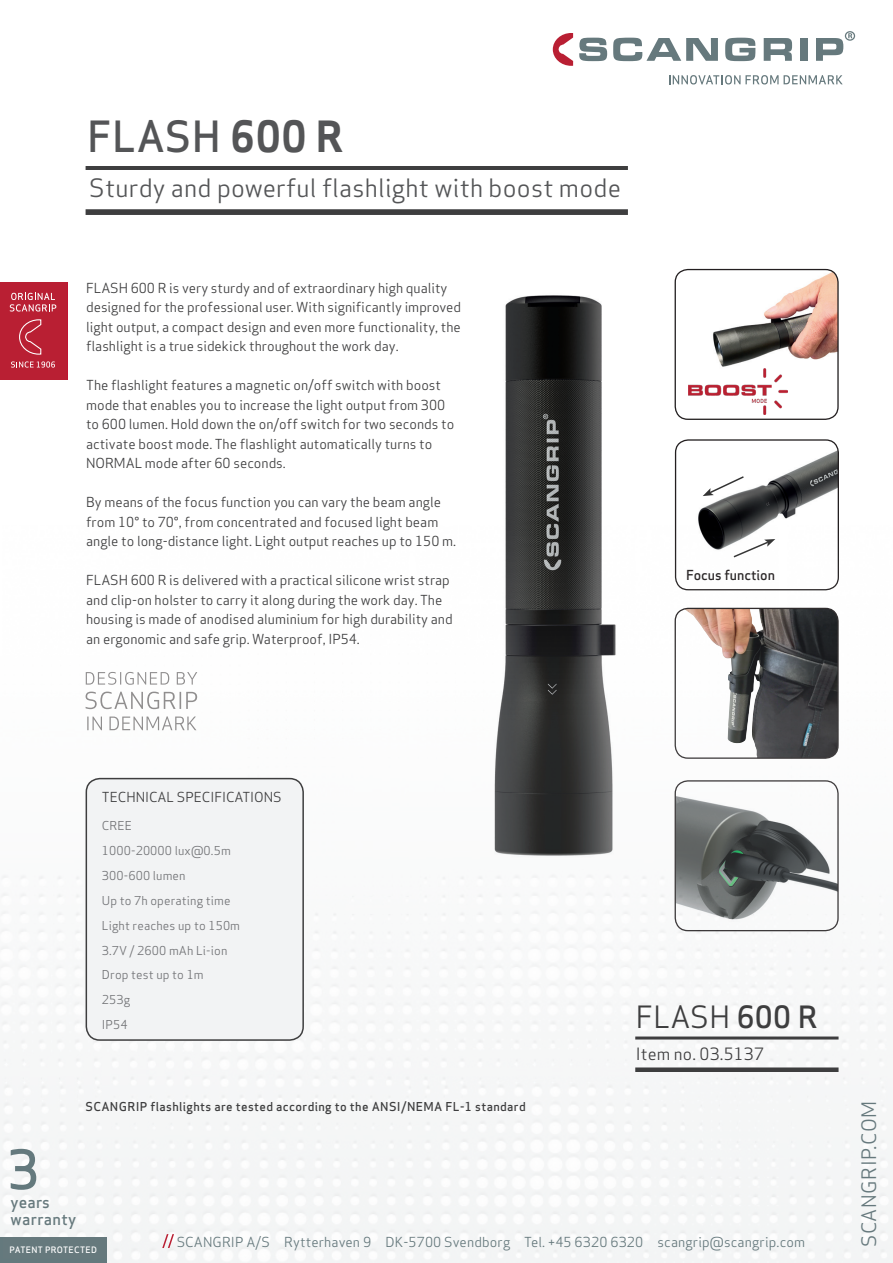
<style>
.page{position:relative;width:893px;height:1263px;background:#fff}
.page>*{position:absolute;margin:0;border:0;box-sizing:border-box;transform-origin:0 0}
.t1{font:500 52.8px "Apex Sans";color:#64797d}
.t2{font:500 42px "Apex Sans";letter-spacing:.01em;color:#545557}
.t3{font:30px "Apex Sans";letter-spacing:.01em;color:#3e3e3f}
.t4{font:24.75px "Apex Sans";letter-spacing:.01em;color:#545557}
.t5{font:19.5px "Apex Sans";letter-spacing:.03em;color:#66797d}
.t6{font:16.65px "Apex Sans";letter-spacing:.01em;color:#3e3e3f}
.t7{font:500 15.9px "Apex Sans";letter-spacing:.02em;color:#66797d}
.t8{font:13.5px/19.5px "Apex Sans";color:#3e3e3f}
.t9{font:13.5px "Apex Sans";letter-spacing:.01em;color:#66797d}
.t10{font:500 13.5px "Apex Sans";color:#231f20}
.vare_nr{font:12px "Apex Sans";letter-spacing:.01em;color:#727376}
.t11{font:500 12px "Apex Sans";letter-spacing:.03em;color:#3e3e3f}
.t12{font:500 8.7px "Apex Sans";letter-spacing:.04em;color:#fff}
.s1{font-weight:700}
.s2{font-weight:500}
</style>
<div class="page">
<div style="left:0;top:282px;width:67px;height:97px;background:#b91f33"></div>
<svg style="left:10px;top:293px;width:46px;height:19px"></svg>
<svg style="left:11px;top:361px;width:44px;height:7px"></svg>
<svg style="left:19px;top:319px;width:23px;height:36px"></svg>
<img style="left:505px;top:295px;width:97px;height:217px">
<img style="left:675px;top:270px;width:163px;height:149px">
<div style="left:675px;top:269px;width:164px;height:151px;border:1px solid #231f20;border-radius:13px"></div>
<img style="left:699px;top:440px;width:138px;height:72px">
<div style="left:675px;top:439px;width:164px;height:151px;border:1px solid #231f20;border-radius:13px"></div>
<img style="left:688px;top:369px;width:100px;height:46px">
<svg style="left:703px;top:475px;width:42px;height:21px"></svg>
<img style="left:0;top:512px;width:893px;height:751px">
<svg style="left:553px;top:33px;width:20px;height:33px"></svg>
<svg style="left:579px;top:38px;width:28px;height:23px"></svg>
<svg style="left:613px;top:38px;width:105px;height:23px"></svg>
<svg style="left:725px;top:38px;width:30px;height:23px"></svg>
<svg style="left:764px;top:38px;width:28px;height:23px"></svg>
<div style="left:800px;top:38px;width:7px;height:23px;background:#66797d"></div>
<svg style="left:816px;top:33px;width:36px;height:28px"></svg>
<div style="left:845px;top:31px;width:10px;height:10px;border:1px solid #66797d;border-radius:50%"></div>
<svg style="left:669px;top:75px;width:174px;height:10px"></svg>
<svg style="left:162px;top:1234px;width:12px;height:14px"></svg>
<div style="left:0;top:1237px;width:107px;height:26px;background:#66797d"></div>
<div style="left:86px;top:779px;width:217px;height:261px;background:#f2f3f4;border-radius:14px"></div>
<div style="left:86px;top:778px;width:218px;height:263px;border:2px solid #3e3e3f;border-radius:14px"></div>
<div style="left:635px;top:1067px;width:203px;height:5px;background:#3e3e3f"></div>
<hr style="left:635px;top:1036px;width:203px;height:3px;background:#3e3e3f">
<div style="left:86px;top:209px;width:542px;height:6px;background:#3e3e3f"></div>
<hr style="left:86px;top:166px;width:542px;height:4px;background:#3e3e3f">
<svg style="left:87px;top:716px;width:109px;height:14px"></svg>
<svg style="left:86px;top:692px;width:111px;height:17px"></svg>
<svg style="left:86px;top:672px;width:111px;height:13px"></svg>
<p class="t2" style="left:87px;top:100px;width:258px">FLASH <span class="s1">600 R</span></p>
<p class="t4" style="left:89px;top:168px;width:533px">Sturdy and powerful flashlight with boost mode</p>
<p class="t8" style="left:86px;top:277px;width:376px">FLASH 600 R is very sturdy and of extraordinary high quality designed for the professional user. With significantly improved light output, a compact design and even more functionality, the flashlight is a true sidekick throughout the work day.</p>
<p class="t8" style="left:86px;top:374px;width:370px">The flashlight features a magnetic on/off switch with boost mode that enables you to increase the light output from 300 to 600 lumen. Hold down the on/off switch for two seconds to activate boost mode. The flashlight automatically turns to</p>
<p class="t8" style="left:86px;top:452px;width:201px">NORMAL mode after 60 seconds.</p>
<p class="t8" style="left:86px;top:491px;width:371px">By means of the focus function you can vary the beam angle from 10° to 70°, from concentrated and focused light beam angle to long-distance light. Light output reaches up to 150 m.</p>
<p class="t8" style="left:86px;top:569px;width:368px">FLASH 600 R is delivered with a practical silicone wrist strap and clip-on holster to carry it along during the work day. The housing is made of anodised aluminium for high durability and an ergonomic and safe grip. Waterproof, IP54.</p>
<p class="t10" style="left:686px;top:563px;width:91px">Focus function</p>
<p class="t8" style="left:102px;top:786px;width:181px">TECHNICAL SPECIFICATIONS</p>
<p class="vare_nr" style="left:102px;top:816px;width:32px">CREE</p>
<p class="vare_nr" style="left:102px;top:841px;width:130px">1000-20000 lux@0.5m</p>
<p class="vare_nr" style="left:102px;top:865px;width:85px">300-600 lumen</p>
<p class="vare_nr" style="left:102px;top:890px;width:130px">Up to 7h operating time</p>
<p class="vare_nr" style="left:102px;top:915px;width:140px">Light reaches up to 150m</p>
<p class="vare_nr" style="left:102px;top:940px;width:127px">3.7V / 2600 mAh Li-ion</p>
<p class="vare_nr" style="left:102px;top:965px;width:103px">Drop test up to 1m</p>
<p class="vare_nr" style="left:102px;top:990px;width:30px">253g</p>
<p class="vare_nr" style="left:102px;top:1015px;width:27px">IP54</p>
<p class="t11" style="left:86px;top:1096px;width:442px">SCANGRIP flashlights are tested according to the ANSI/NEMA FL-1 standard</p>
<p class="t1" style="left:7px;top:1123px;width:33px">3</p>
<p class="t7" style="left:11px;top:1188px;width:41px">years</p>
<p class="t7" style="left:11px;top:1205px;width:67px">warranty</p>
<p class="t3" style="left:636px;top:992px;width:184px">FLASH <span class="s2">600 R</span></p>
<p class="t6" style="left:636px;top:1040px;width:130px">Item no. 03.5137</p>
<p class="t12" style="left:10px;top:1242px;width:89px">PATENT PROTECTED</p>
<p class="t9" style="left:177px;top:1231px;width:630px">SCANGRIP A/S Rytterhaven 9 DK-5700 Svendborg Tel. +45 6320 6320 scangrip@scangrip.com</p>
<p class="t5" style="left:853px;top:1247px;width:148px;rotate:-90deg">SCANGRIP.COM</p>
</div>
